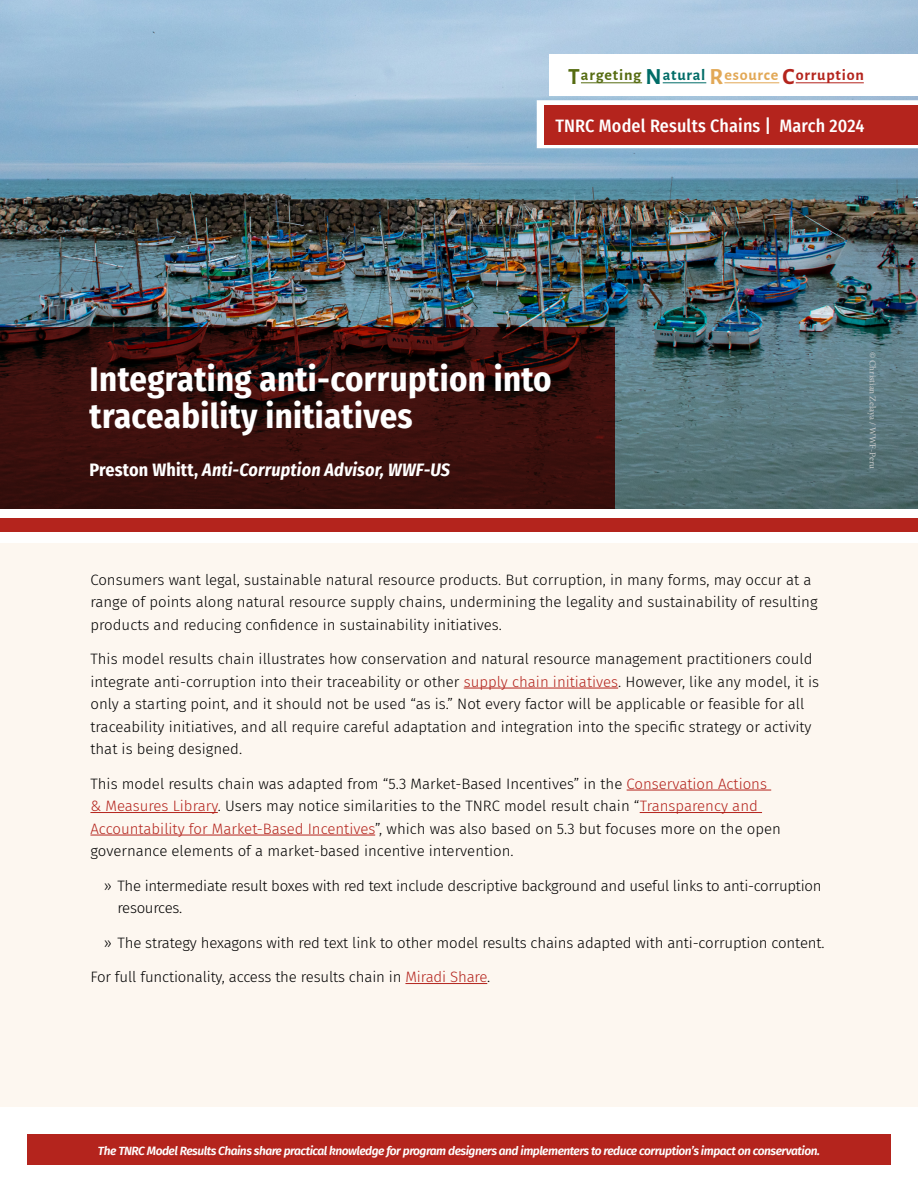
<style>
.page{position:relative;width:918px;height:1188px;background:#fff}
.page>*{position:absolute;margin:0;border:0;box-sizing:border-box;transform-origin:0 0}
.t1{font:700 34.5px/37.5px "Fira Sans Condensed";letter-spacing:.01em;color:#fff}
.t2{font:italic 700 18px "Fira Sans Condensed";letter-spacing:.01em;color:#fff}
.t3{font:500 18px "Fira Sans Condensed";letter-spacing:.01em;color:#fff}
.t4{font:700 16.05px "Alegreya Sans";letter-spacing:.05em;color:#b4241d}
.t5{font:300 15px/22.5px "Fira Sans";color:#000}
.t6{font:300 15px/22.5px "Fira Sans";letter-spacing:-.02em;color:#000}
.t7{font:italic 600 12px "Fira Sans";letter-spacing:-.04em;color:#fff}
.t8{font:9px "Minion Pro";color:#ccc}
.s1{font-size:23.25px;color:#566c11}
.s2{color:#566c11}
.s3{font-size:23.25px;color:#006c67}
.s4{color:#006c67}
.s5{font-size:23.25px;color:#e2a856}
.s6{color:#e2a856}
.s7{font-size:23.25px}
.s8{font-style:normal}
.s9{color:#b4241d}
</style>
<div class="page">
<img style="left:0;top:0;width:918px;height:508px">
<div style="left:0;top:519px;width:918px;height:13px;background:#b4241d"></div>
<svg style="left:537px;top:100px;width:381px;height:48px"></svg>
<div style="left:544px;top:105px;width:374px;height:40px;background:#b4241d"></div>
<div style="left:550px;top:54px;width:368px;height:42px;background:#fff"></div>
<hr style="left:581px;top:82px;width:61px;height:1px;background:#566c11">
<hr style="left:663px;top:82px;width:43px;height:1px;background:#006c67">
<hr style="left:724px;top:82px;width:55px;height:1px;background:#e2a856">
<hr style="left:796px;top:82px;width:68px;height:1px;background:#b4241d">
<svg style="left:0;top:327px;width:615px;height:181px;background:#360e0c"></svg>
<div style="left:27px;top:1134px;width:864px;height:31px;background:#b4241d"></div>
<div style="left:0;top:543px;width:918px;height:564px;background:#fdf7f0"></div>
<hr style="left:464px;top:688px;width:154px;height:1px;background:#b4241d">
<hr style="left:627px;top:790px;width:144px;height:1px;background:#b4241d">
<hr style="left:90px;top:812px;width:128px;height:1px;background:#b4241d">
<hr style="left:640px;top:812px;width:122px;height:1px;background:#b4241d">
<hr style="left:90px;top:835px;width:285px;height:1px;background:#b4241d">
<hr style="left:405px;top:983px;width:82px;height:1px;background:#b4241d">
<p class="t4" style="left:568px;top:63px;width:297px"><span class="s1">T</span><span class="s2">argeting</span> <span class="s3">N</span><span class="s4">atural</span> <span class="s5">R</span><span class="s6">esource</span> <span class="s7">C</span>orruption</p>
<p class="t3" style="left:555px;top:111px;width:311px">TNRC Model Results Chains | March 2024</p>
<h1 class="t1" style="left:90px;top:358px;width:464px">Integrating anti-corruption into traceability initiatives</h1>
<p class="t2" style="left:90px;top:455px;width:362px"><span class="s8">Preston Whitt,</span> Anti-Corruption Advisor, WWF-US</p>
<p class="t5" style="left:90px;top:568px;width:729px">Consumers want legal, sustainable natural resource products. But corruption, in many forms, may occur at a range of points along natural resource supply chains, undermining the legality and sustainability of resulting products and reducing confidence in sustainability initiatives.</p>
<p class="t5" style="left:90px;top:648px;width:730px">This model results chain illustrates how conservation and natural resource management practitioners could integrate anti-corruption into their traceability or other <span class="s9">supply chain initiatives</span>. However, like any model, it is only a starting point, and it should not be used “as is.” Not every factor will be applicable or feasible for all traceability initiatives, and all require careful adaptation and integration into the specific strategy or activity that is being designed.</p>
<p class="t5" style="left:90px;top:772px;width:692px">This model results chain was adapted from “5.3 Market-Based Incentives” in the <span class="s9">Conservation Actions &amp; Measures Library</span>. Users may notice similarities to the TNRC model result chain “<span class="s9">Transparency and Accountability for Market-Based Incentives</span>”, which was also based on 5.3 but focuses more on the open governance elements of a market-based incentive intervention.</p>
<p class="t6" style="left:117px;top:874px;width:706px;text-indent:-14px">» The intermediate result boxes with red text include descriptive background and useful links to anti-corruption resources.</p>
<p class="t5" style="left:104px;top:931px;width:722px">» The strategy hexagons with red text link to other model results chains adapted with anti-corruption content.</p>
<p class="t5" style="left:90px;top:966px;width:401px">For full functionality, access the results chain in <span class="s9">Miradi Share</span>.</p>
<p class="t8" style="left:879px;top:352px;width:118px;rotate:90deg">© Christian Zelaya / WWF-Peru</p>
<p class="t7" style="left:98px;top:1141px;width:724px">The TNRC Model Results Chains share practical knowledge for program designers and implementers to reduce corruption’s impact on conservation.</p>
</div>
